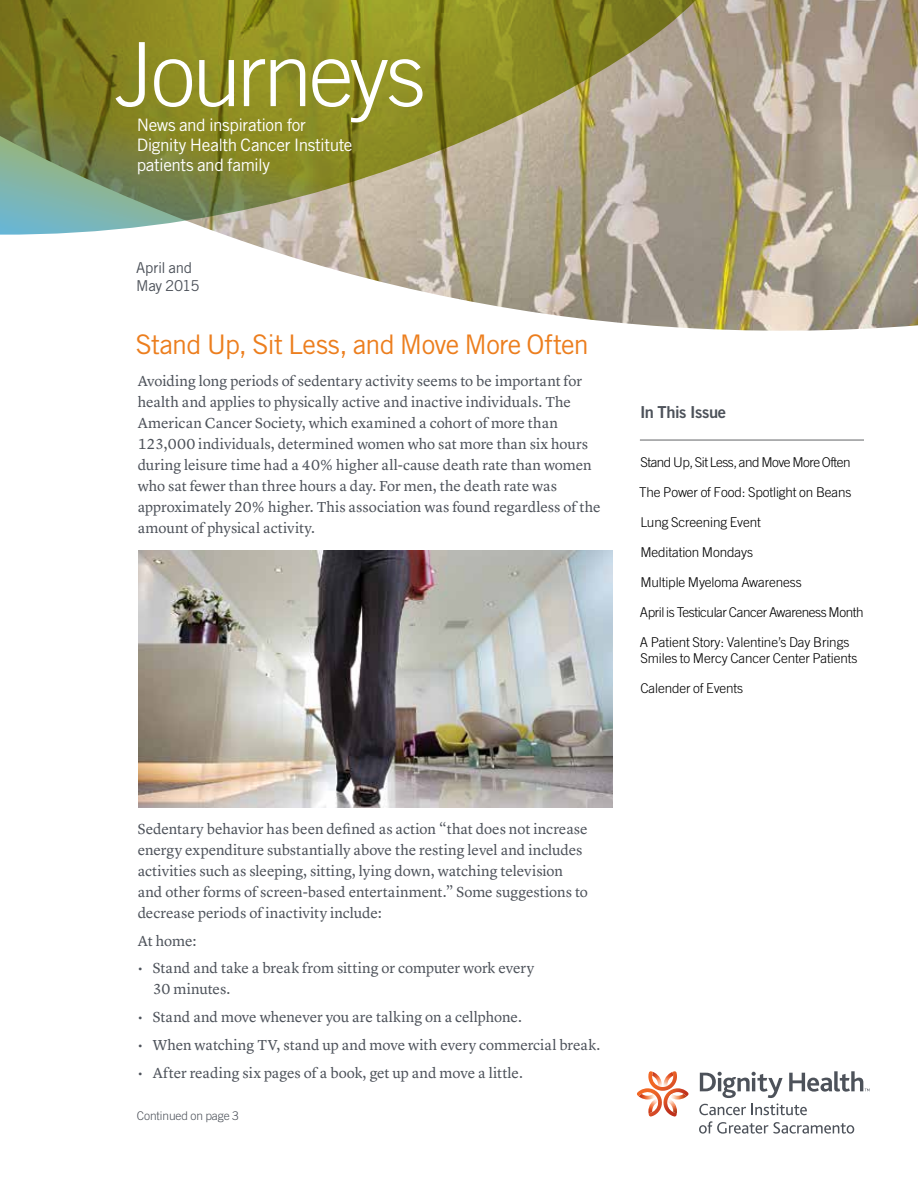
<style>
.page{position:relative;width:918px;height:1188px;background:#fff}
.page>*{position:absolute;margin:0;border:0;box-sizing:border-box;transform-origin:0 0}
.t1{font:300 88.65px "Trade Gothic LT Std";letter-spacing:-.04em;color:#fff}
.t2{font:27px "Trade Gothic LT Std";letter-spacing:-.03em;color:#ec7e1e}
.t3{font:17.1px/20.2px "Trade Gothic LT Std";letter-spacing:-.025em;color:#fff}
.t4{font:16.5px "Trade Gothic LT Std Bd 2";letter-spacing:-.03em;color:#4d525a}
.t5{font:15px/21px "Lyon Text";letter-spacing:-.005em;color:#4d525a}
.t6{font:15px/18px "Trade Gothic LT Std";letter-spacing:-.02em;color:#4d525a}
.t7{font:300 13.5px/16.5px "Trade Gothic LT Std";letter-spacing:-.01em;color:#000}
.t8{font:300 13.5px "Trade Gothic LT Std";letter-spacing:-.03em;color:#000}
.t9{font:300 13.5px "Trade Gothic LT Std";letter-spacing:-.04em;color:#000}
.t10{font:300 12px "Trade Gothic LT Std";letter-spacing:-.01em;color:#4d525a}
</style>
<div class="page">
<svg style="left:637px;top:1071px;width:52px;height:46px"></svg>
<img style="left:669px;top:1097px;width:18px;height:3px">
<img style="left:669px;top:1094px;width:18px;height:3px">
<svg style="left:699px;top:1121px;width:155px;height:13px"></svg>
<svg style="left:699px;top:1071px;width:171px;height:44px"></svg>
<img style="left:0;top:0;width:918px;height:331px">
<hr style="left:640px;top:440px;width:224px;height:1px;background:#636466">
<img style="left:138px;top:550px;width:474px;height:258px">
<h1 class="t1" style="left:116px;top:22px;width:312px">Journeys</h1>
<p class="t3" style="left:137px;top:114px;width:217px">News and inspiration for<br>Dignity Health Cancer Institute patients and family</p>
<p class="t6" style="left:136px;top:259px;width:65px">April and<br>May 2015</p>
<h2 class="t2" style="left:135px;top:328px;width:455px">Stand Up, Sit Less, and Move More Often</h2>
<p class="t5" style="left:138px;top:370px;width:465px">Avoiding long periods of sedentary activity seems to be important for health and applies to physically active and inactive individuals. The American Cancer Society, which examined a cohort of more than 123,000 individuals, determined women who sat more than six hours during leisure time had a 40% higher all-cause death rate than women who sat fewer than three hours a day. For men, the death rate was approximately 20% higher. This association was found regardless of the amount of physical activity.</p>
<p class="t4" style="left:640px;top:402px;width:88px">In This Issue</p>
<p class="t9" style="left:640px;top:454px;width:212px">Stand Up, Sit Less, and Move More Often</p>
<p class="t7" style="left:639px;top:483px;width:214px">The Power of Food: Spotlight on Beans</p>
<p class="t7" style="left:640px;top:513px;width:122px">Lung Screening Event</p>
<p class="t7" style="left:640px;top:543px;width:114px">Meditation Mondays</p>
<p class="t7" style="left:640px;top:573px;width:163px">Multiple Myeloma Awareness</p>
<p class="t8" style="left:640px;top:604px;width:225px">April is Testicular Cancer Awareness Month</p>
<p class="t7" style="left:640px;top:633px;width:219px">A Patient Story: Valentine’s Day Brings<br>Smiles to Mercy Cancer Center Patients</p>
<p class="t7" style="left:640px;top:680px;width:104px">Calender of Events</p>
<p class="t5" style="left:138px;top:817px;width:452px">Sedentary behavior has been defined as action “that does not increase energy expenditure substantially above the resting level and includes activities such as sleeping, sitting, lying down, watching television and other forms of screen-based entertainment.” Some suggestions to decrease periods of inactivity include:</p>
<p class="t5" style="left:138px;top:929px;width:60px">At home:</p>
<p class="t5" style="left:153px;top:957px;width:383px;text-indent:-15px">• Stand and take a break from sitting or computer work every<br>30 minutes.</p>
<p class="t5" style="left:138px;top:1006px;width:386px">• Stand and move whenever you are talking on a cellphone.</p>
<p class="t5" style="left:138px;top:1033px;width:464px">• When watching TV, stand up and move with every commercial break.</p>
<p class="t5" style="left:138px;top:1061px;width:387px">• After reading six pages of a book, get up and move a little.</p>
<p class="t10" style="left:137px;top:1108px;width:103px">Continued on page 3</p>
</div>
